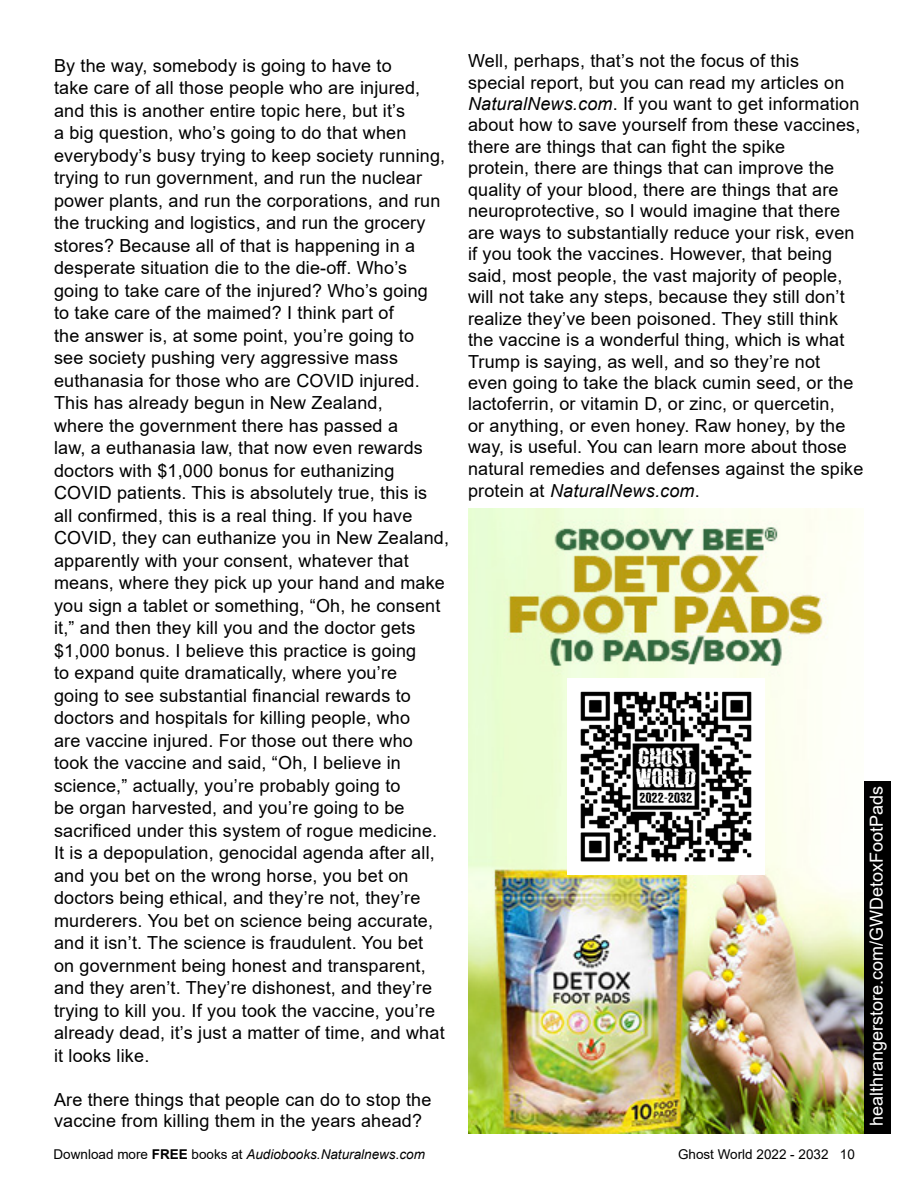
<style>
.page{position:relative;width:918px;height:1188px;background:#fff}
.page>*{position:absolute;margin:0;border:0;box-sizing:border-box;transform-origin:0 0}
.t1{font:18px/22.5px "Arial";letter-spacing:.01em;color:#000}
.t2{font:18px "Arial";color:#fff}
.t3{font:italic 13.5px "Arial";color:#000}
.t4{font:13.5px "Arial";color:#000}
.s1{font-style:italic}
.s2{font-style:normal}
.s3{font-weight:700;font-style:normal}
</style>
<div class="page">
<img style="left:468px;top:508px;width:396px;height:626px">
<img style="left:568px;top:678px;width:196px;height:197px">
<div style="left:864px;top:782px;width:27px;height:352px;background:#000"></div>
<p class="t1" style="left:54px;top:54px;width:397px">By the way, somebody is going to have to<br>take care of all those people who are injured, and this is another entire topic here, but it’s<br>a big question, who’s going to do that when everybody’s busy trying to keep society running, trying to run government, and run the nuclear power plants, and run the corporations, and run the trucking and logistics, and run the grocery stores? Because all of that is happening in a desperate situation die to the die-off. Who’s going to take care of the injured? Who’s going<br>to take care of the maimed? I think part of<br>the answer is, at some point, you’re going to<br>see society pushing very aggressive mass euthanasia for those who are COVID injured.<br>This has already begun in New Zealand,<br>where the government there has passed a<br>law, a euthanasia law, that now even rewards doctors with $1,000 bonus for euthanizing COVID patients. This is absolutely true, this is all confirmed, this is a real thing. If you have COVID, they can euthanize you in New Zealand, apparently with your consent, whatever that means, where they pick up your hand and make you sign a tablet or something, “Oh, he consent it,” and then they kill you and the doctor gets $1,000 bonus. I believe this practice is going<br>to expand quite dramatically, where you’re<br>going to see substantial financial rewards to doctors and hospitals for killing people, who<br>are vaccine injured. For those out there who took the vaccine and said, “Oh, I believe in science,” actually, you’re probably going to<br>be organ harvested, and you’re going to be sacrificed under this system of rogue medicine.<br>It is a depopulation, genocidal agenda after all, and you bet on the wrong horse, you bet on doctors being ethical, and they’re not, they’re murderers. You bet on science being accurate, and it isn’t. The science is fraudulent. You bet<br>on government being honest and transparent, and they aren’t. They’re dishonest, and they’re trying to kill you. If you took the vaccine, you’re already dead, it’s just a matter of time, and what it looks like.</p>
<p class="t1" style="left:54px;top:1088px;width:379px;line-height:21.5px">Are there things that people can do to stop the vaccine from killing them in the years ahead?</p>
<p class="t1" style="left:468px;top:50px;width:397px;line-height:21.5px">Well, perhaps, that’s not the focus of this<br>special report, but you can read my articles on <span class="s1">NaturalNews.com</span>. If you want to get information about how to save yourself from these vaccines, there are things that can fight the spike<br>protein, there are things that can improve the quality of your blood, there are things that are neuroprotective, so I would imagine that there are ways to substantially reduce your risk, even if you took the vaccines. However, that being said, most people, the vast majority of people, will not take any steps, because they still don’t realize they’ve been poisoned. They still think the vaccine is a wonderful thing, which is what Trump is saying, as well, and so they’re not even going to take the black cumin seed, or the lactoferrin, or vitamin D, or zinc, or quercetin,<br>or anything, or even honey. Raw honey, by the way, is useful. You can learn more about those natural remedies and defenses against the spike protein at <span class="s1">NaturalNews.com</span>.</p>
<p class="t2" style="left:864px;top:1126px;width:342px;rotate:-90deg">healthrangerstore.com/GWDetoxFootPads</p>
<p class="t3" style="left:54px;top:1145px;width:373px"><span class="s2">Download more</span> <span class="s3">FREE</span> <span class="s2">books at</span> Audiobooks.Naturalnews.com</p>
<p class="t4" style="left:678px;top:1145px;width:179px">Ghost World 2022 - 2032 10</p>
</div>
